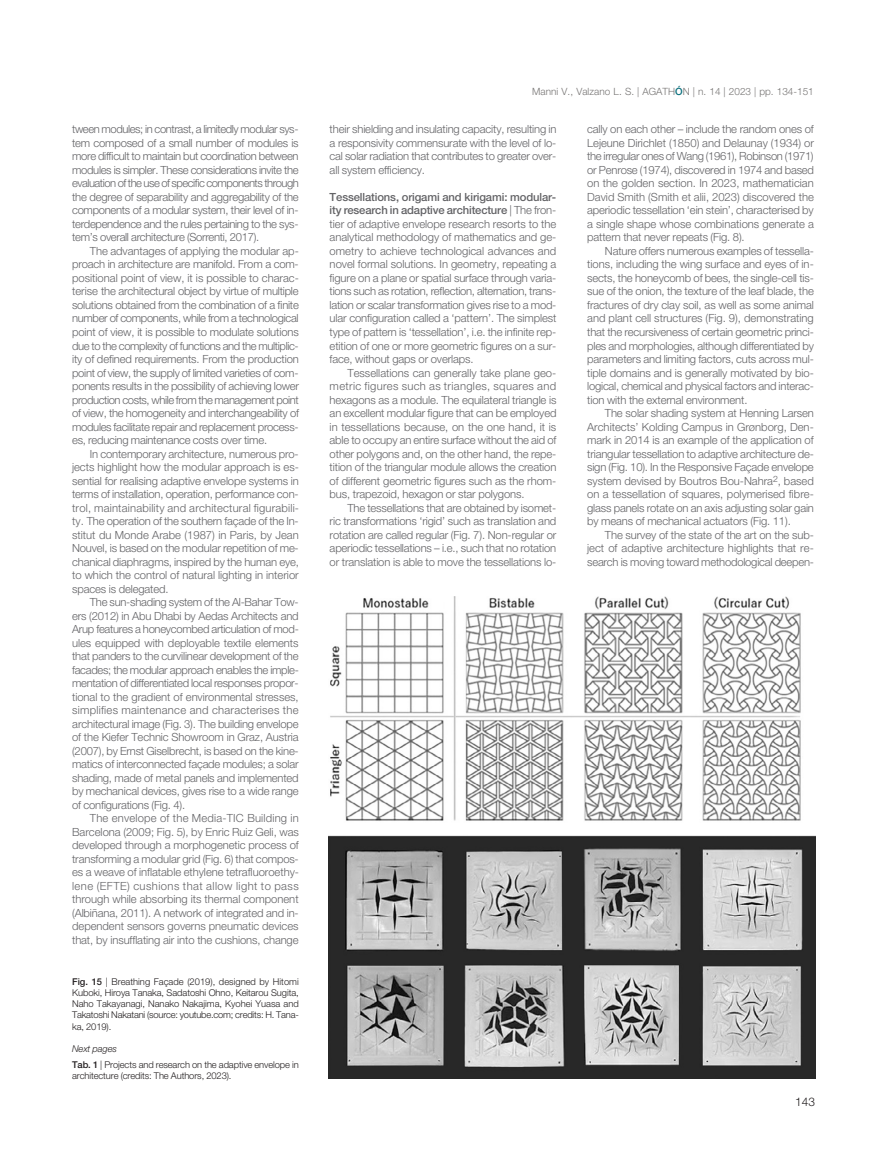
<style>
.page{position:relative;width:886px;height:1170px;background:#fff}
.page>*{position:absolute;margin:0;border:0;box-sizing:border-box;transform-origin:0 0}
.t1{font:300 11.88px "Helvetica Neue LT Std";color:#231f20}
.t2{font:300 11.25px/13.5px "Helvetica Neue LT Std";letter-spacing:-.01em;color:#636366;text-align:justify}
.t3{font:300 10px "Helvetica Neue LT Std";color:#777574}
.t4{font:300 9.38px/11.2px "Helvetica Neue LT Std";letter-spacing:-.01em;color:#231f20;text-align:justify}
.s1{font-weight:500}
.s2{font-style:italic}
.s3{font-weight:500;color:#096e7c}
</style>
<div class="page">
<img style="left:328px;top:596px;width:487px;height:482px">
<p class="t2" style="left:72px;top:124px;width:228px">tween modules; in contrast, a limitedly modular sys&shy;tem composed of a small number of modules is more difficult to maintain but coordination between modules is simpler. These considerations invite the evaluation of the use of specific components through the degree of separability and aggregability of the components of a modular system, their level of in&shy;terdependence and the rules pertaining to the sys&shy;tem’s overall architecture (Sorrenti, 2017).</p>
<p class="t2" style="left:72px;top:245px;width:228px;text-indent:18px">The advantages of applying the modular ap&shy;proach in architecture are manifold. From a com&shy;positional point of view, it is possible to charac&shy;terise the architectural object by virtue of multiple solutions obtained from the combination of a finite number of components, while from a technological point of view, it is possible to modulate solutions due to the complexity of functions and the multiplic&shy;ity of defined requirements. From the production point of view, the supply of limited varieties of com&shy;ponents results in the possibility of achieving lower production costs, while from the management point of view, the homogeneity and interchangeability of modules facilitate repair and replacement process&shy;es, reducing maintenance costs over time.</p>
<p class="t2" style="left:72px;top:448px;width:228px;text-indent:18px">In contemporary architecture, numerous pro&shy;jects highlight how the modular approach is es&shy;sential for realising adaptive envelope systems in terms of installation, operation, performance con&shy;trol, maintainability and architectural figurabili&shy;ty. The operation of the southern façade of the In&shy;stitut du Monde Arabe (1987) in Paris, by Jean Nouvel, is based on the modular repetition of me&shy;chanical diaphragms, inspired by the human eye, to which the control of natural lighting in interior spaces is delegated.</p>
<p class="t2" style="left:72px;top:596px;width:228px;text-indent:18px">The sun-shading system of the Al-Bahar Tow&shy;ers (2012) in Abu Dhabi by Aedas Architects and Arup features a honeycombed articulation of mod&shy;ules equipped with deployable textile elements that panders to the curvilinear development of the facades; the modular approach enables the imple&shy;mentation of differentiated local responses propor&shy;tional to the gradient of environmental stresses, simplifies maintenance and characterises the architectural image (Fig. 3). The building envelope of the Kiefer Technic Showroom in Graz, Austria (2007), by Ernst Giselbrecht, is based on the kine&shy;matics of interconnected façade modules; a solar shading, made of metal panels and implemented by mechanical devices, gives rise to a wide range of configurations (Fig. 4).</p>
<p class="t2" style="left:72px;top:812px;width:228px;text-indent:18px">The envelope of the Media-TIC Building in Barcelona (2009; Fig. 5), by Enric Ruiz Geli, was developed through a morphogenetic process of transforming a modular grid (Fig. 6) that compos&shy;es a weave of inflatable ethylene tetrafluoroethy&shy;lene (EFTE) cushions that allow light to pass through while absorbing its thermal component (Albiñana, 2011). A network of integrated and in&shy;dependent sensors governs pneumatic devices that, by insufflating air into the cushions, change</p>
<p class="t4" style="left:72px;top:976px;width:228px"><span class="s1">Fig. 15</span> | Breathing Façade (2019), designed by Hitomi Kuboki, Hiroya Tanaka, Sadatoshi Ohno, Keitarou Sugita, Naho Takayanagi, Nanako Nakajima, Kyohei Yuasa and Takatoshi Nakatani (source: youtube.com; credits: H. Tana&shy;ka, 2019).</p>
<p class="t4" style="left:72px;top:1041px;width:228px;line-height:15.8px"><span class="s2">Next pages<br></span><span class="s1">Tab. 1</span> | Projects and research on the adaptive envelope in</p>
<p class="t4" style="left:72px;top:1070px;width:161px">architecture (credits: The Authors, 2023).</p>
<p class="t3" style="left:532px;top:88px;width:283px">Manni V., Valzano L. S. | AGATH<span class="s3">Ó</span>N | n. 14 | 2023 | pp. 134-151</p>
<p class="t2" style="left:330px;top:124px;width:228px">their shielding and insulating capacity, resulting in a responsivity commensurate with the level of lo&shy;cal solar radiation that contributes to greater over&shy;all system efficiency.</p>
<p class="t2" style="left:330px;top:191px;width:228px"><span class="s1">Tessellations, origami and kirigami: modular&shy;ity research in adaptive architecture</span> | The fron&shy;tier of adaptive envelope research resorts to the analytical methodology of mathematics and ge&shy;ometry to achieve technological advances and novel formal solutions. In geometry, repeating a figure on a plane or spatial surface through varia&shy;tions such as rotation, reflection, alternation, trans&shy;lation or scalar transformation gives rise to a mod&shy;ular configuration called a ‘pattern’. The simplest type of pattern is ‘tessellation’, i.e. the infinite rep&shy;etition of one or more geometric figures on a sur&shy;face, without gaps or overlaps.</p>
<p class="t2" style="left:330px;top:367px;width:228px;text-indent:18px">Tessellations can generally take plane geo&shy;metric figures such as triangles, squares and hexagons as a module. The equilateral triangle is an excellent modular figure that can be employed in tessellations because, on the one hand, it is able to occupy an entire surface without the aid of other polygons and, on the other hand, the repe&shy;tition of the triangular module allows the creation of different geometric figures such as the rhom&shy;bus, trapezoid, hexagon or star polygons.</p>
<p class="t2" style="left:330px;top:502px;width:228px;text-indent:18px">The tessellations that are obtained by isomet&shy;ric transformations ‘rigid’ such as translation and rotation are called regular (Fig. 7). Non-regular or aperiodic tessellations – i.e., such that no rotation or translation is able to move the tessellations lo-</p>
<p class="t2" style="left:587px;top:124px;width:228px">cally on each other – include the random ones of Lejeune Dirichlet (1850) and Delaunay (1934) or the irregular ones of Wang (1961), Robinson (1971) or Penrose (1974), discovered in 1974 and based on the golden section. In 2023, mathematician David Smith (Smith et alii, 2023) discovered the aperiodic tessellation ‘ein stein’, characterised by a single shape whose combinations generate a pattern that never repeats (Fig. 8).</p>
<p class="t2" style="left:587px;top:245px;width:228px;text-indent:18px">Nature offers numerous examples of tessella&shy;tions, including the wing surface and eyes of in&shy;sects, the honeycomb of bees, the single-cell tis&shy;sue of the onion, the texture of the leaf blade, the fractures of dry clay soil, as well as some animal and plant cell structures (Fig. 9), demonstrating that the recursiveness of certain geometric princi&shy;ples and morphologies, although differentiated by parameters and limiting factors, cuts across mul&shy;tiple domains and is generally motivated by bio&shy;logical, chemical and physical factors and interac&shy;tion with the external environment.</p>
<p class="t2" style="left:587px;top:407px;width:228px;text-indent:18px">The solar shading system at Henning Larsen Architects’ Kolding Campus in Grønborg, Den&shy;mark in 2014 is an example of the application of triangular tessellation to adaptive architecture de&shy;sign (Fig. 10). In the Responsive Façade envelope system devised by Boutros Bou-Nahra<sup>2</sup>, based on a tessellation of squares, polymerised fibre&shy;glass panels rotate on an axis adjusting solar gain by means of mechanical actuators (Fig. 11).</p>
<p class="t2" style="left:587px;top:529px;width:228px;text-indent:18px">The survey of the state of the art on the sub&shy;ject of adaptive architecture highlights that re&shy;search is moving toward methodological deepen-</p>
<p class="t1" style="left:795px;top:1097px;width:21px">143</p>
</div>
